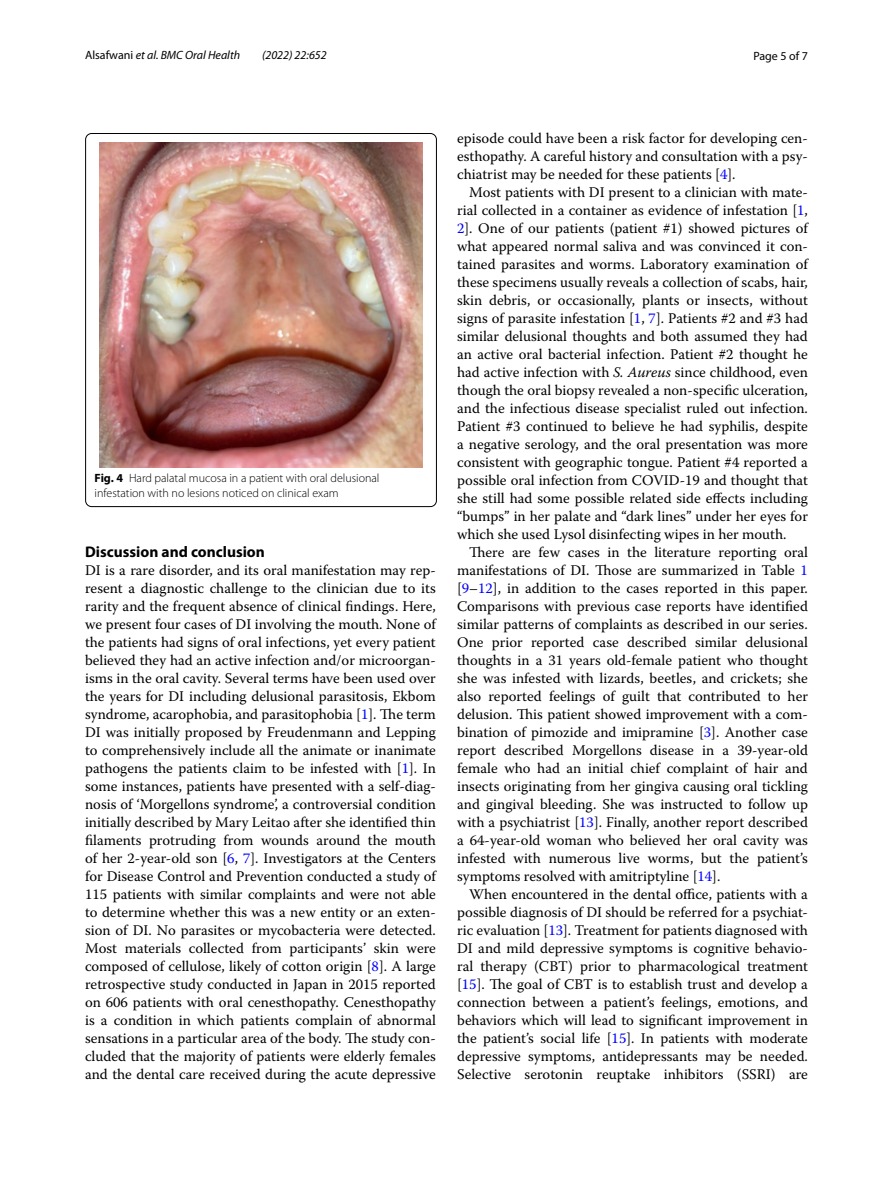
<style>
.page{position:relative;width:893px;height:1187px;background:#fff}
.page>*{position:absolute;margin:0;border:0;box-sizing:border-box;transform-origin:0 0}
.t1{font:700 15.45px "Myriad Pro";color:#000}
.t2{font:14.7px/18px "Warnock Pro";color:#000;text-align:justify}
.t3{font:300 12px/15px "Myriad Pro";color:#000}
.t4{font:italic 12px "Myriad Pro";color:#000}
.t5{font:12px "Myriad Pro";color:#000}
.s1{font-style:normal}
.s2{font-weight:700}
.s3{color:#00f}
.s4{font-style:italic}
</style>
<div class="page">
<img style="left:99px;top:142px;width:324px;height:325px">
<div style="left:85px;top:133px;width:352px;height:373px;border:1px solid #000;border-radius:6px"></div>
<p class="t4" style="left:85px;top:48px;width:157px"><span class="s1">Alsafwani</span> et al. BMC Oral Health</p>
<p class="t4" style="left:262px;top:48px;width:66px">(2022) 22:652</p>
<p class="t5" style="left:753px;top:48px;width:56px">Page 5 of 7</p>
<p class="t3" style="left:95px;top:471px;width:286px"><span class="s2">Fig. 4</span> Hard palatal mucosa in a patient with oral delusional infestation with no lesions noticed on clinical exam</p>
<p class="t1" style="left:85px;top:541px;width:181px">Discussion and conclusion</p>
<p class="t2" style="left:85px;top:560px;width:352px">DI is a rare disorder, and its oral manifestation may rep&shy;resent a diagnostic challenge to the clinician due to its rarity and the frequent absence of clinical findings. Here, we present four cases of DI involving the mouth. None of the patients had signs of oral infections, yet every patient believed they had an active infection and/or microorgan&shy;isms in the oral cavity. Several terms have been used over the years for DI including delusional parasitosis, Ekbom syndrome, acarophobia, and parasitophobia [<span class="s3">1</span>]. The term DI was initially proposed by Freudenmann and Lepping to comprehensively include all the animate or inanimate pathogens the patients claim to be infested with [<span class="s3">1</span>]. In some instances, patients have presented with a self-diag&shy;nosis of ‘Morgellons syndrome’, a controversial condition initially described by Mary Leitao after she identified thin filaments protruding from wounds around the mouth of her 2-year-old son [<span class="s3">6</span>, <span class="s3">7</span>]. Investigators at the Centers for Disease Control and Prevention conducted a study of 115 patients with similar complaints and were not able to determine whether this was a new entity or an exten&shy;sion of DI. No parasites or mycobacteria were detected.<br>Most materials collected from participants’ skin were composed of cellulose, likely of cotton origin [<span class="s3">8</span>]. A large retrospective study conducted in Japan in 2015 reported on 606 patients with oral cenesthopathy. Cenesthopathy is a condition in which patients complain of abnormal sensations in a particular area of the body. The study con&shy;cluded that the majority of patients were elderly females and the dental care received during the acute depressive</p>
<p class="t2" style="left:457px;top:128px;width:352px">episode could have been a risk factor for developing cen&shy;esthopathy. A careful history and consultation with a psy&shy;chiatrist may be needed for these patients [<span class="s3">4</span>].</p>
<p class="t2" style="left:457px;top:182px;width:352px;text-indent:12px">Most patients with DI present to a clinician with mate&shy;rial collected in a container as evidence of infestation [<span class="s3">1</span>, <span class="s3">2</span>]. One of our patients (patient #1) showed pictures of what appeared normal saliva and was convinced it con&shy;tained parasites and worms. Laboratory examination of these specimens usually reveals a collection of scabs, hair, skin debris, or occasionally, plants or insects, without signs of parasite infestation [<span class="s3">1</span>, <span class="s3">7</span>]. Patients #2 and #3 had similar delusional thoughts and both assumed they had an active oral bacterial infection. Patient #2 thought he had active infection with <span class="s4">S. Aureus</span> since childhood, even though the oral biopsy revealed a non-specific ulceration, and the infectious disease specialist ruled out infection.<br>Patient #3 continued to believe he had syphilis, despite a negative serology, and the oral presentation was more consistent with geographic tongue. Patient #4 reported a possible oral infection from COVID-19 and thought that she still had some possible related side effects including “bumps” in her palate and “dark lines” under her eyes for which she used Lysol disinfecting wipes in her mouth.</p>
<p class="t2" style="left:457px;top:542px;width:352px;text-indent:12px">There are few cases in the literature reporting oral manifestations of DI. Those are summarized in Table <span class="s3">1 </span>[<span class="s3">9</span>–<span class="s3">12</span>], in addition to the cases reported in this paper.<br>Comparisons with previous case reports have identified similar patterns of complaints as described in our series.<br>One prior reported case described similar delusional thoughts in a 31 years old-female patient who thought she was infested with lizards, beetles, and crickets; she also reported feelings of guilt that contributed to her delusion. This patient showed improvement with a com&shy;bination of pimozide and imipramine [<span class="s3">3</span>]. Another case report described Morgellons disease in a 39-year-old female who had an initial chief complaint of hair and insects originating from her gingiva causing oral tickling and gingival bleeding. She was instructed to follow up with a psychiatrist [<span class="s3">13</span>]. Finally, another report described a 64-year-old woman who believed her oral cavity was infested with numerous live worms, but the patient’s symptoms resolved with amitriptyline [<span class="s3">14</span>].</p>
<p class="t2" style="left:457px;top:884px;width:352px;text-indent:12px">When encountered in the dental office, patients with a possible diagnosis of DI should be referred for a psychiat&shy;ric evaluation [<span class="s3">13</span>]. Treatment for patients diagnosed with DI and mild depressive symptoms is cognitive behavio&shy;ral therapy (CBT) prior to pharmacological treatment [<span class="s3">15</span>]. The goal of CBT is to establish trust and develop a connection between a patient’s feelings, emotions, and behaviors which will lead to significant improvement in the patient’s social life [<span class="s3">15</span>]. In patients with moderate depressive symptoms, antidepressants may be needed.<br>Selective serotonin reuptake inhibitors (SSRI) are</p>
</div>
